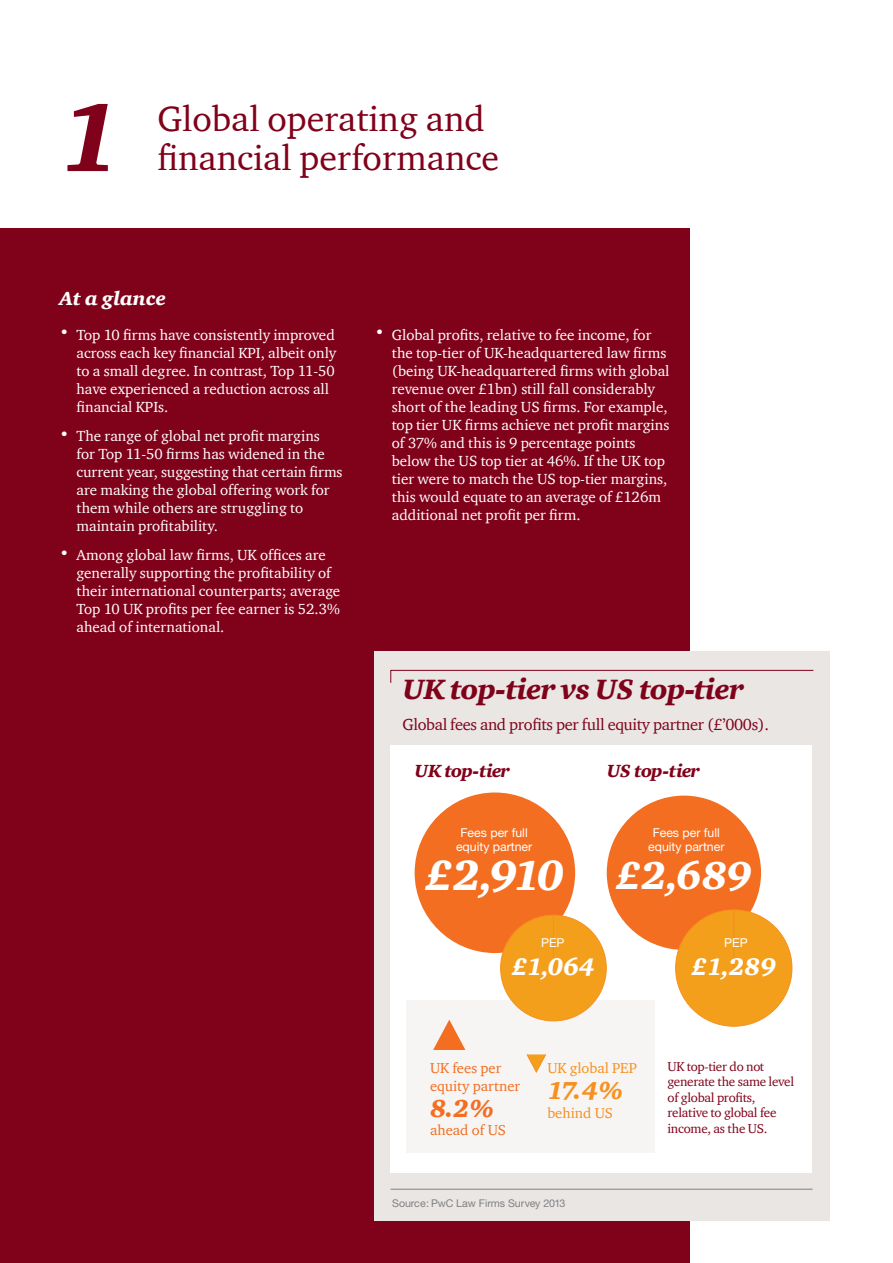
<style>
.page{position:relative;width:893px;height:1263px;background:#fff}
.page>*{position:absolute;margin:0;border:0;box-sizing:border-box;transform-origin:0 0}
.t1{font:italic 900 99px "ITC Charter Com";color:#80021a}
.t2{font:italic 900 43.35px "ITC Charter Com";color:#fff}
.t3{font:36px "ITC Charter Com";color:#80021a}
.t4{font:italic 900 28.65px "ITC Charter Com";letter-spacing:-.02em;color:#80021a}
.t5{font:italic 900 25.2px "ITC Charter Com";color:#f7901e}
.t6{font:italic 900 25.2px "ITC Charter Com";color:#f36e21}
.t7{font:italic 900 24.6px "ITC Charter Com";color:#fff}
.t8{font:italic 900 19.5px "ITC Charter Com";color:#fff}
.t9{font:italic 900 18px "ITC Charter Com";letter-spacing:-.035em;color:#80021a}
.t10{font:16.35px "ITC Charter Com";letter-spacing:-.02em;color:#80021a}
.t11{font:15px/18px "ITC Charter Com";color:#fff}
.t12{font:14.7px/18px "ITC Charter Com";color:#f36e21}
.t13{font:14.7px "ITC Charter Com";color:#f7901e}
.t14{font:13.05px/15.6px "ITC Charter Com";letter-spacing:-.02em;color:#80021a}
.t15{font:12.3px/14.4px "Helvetica Neue";color:#fff;text-align:center}
.t16{font:10.65px "Helvetica Neue";color:#808184}
.s1{font-size:16.5px}
.s2{font-size:39.9px}
</style>
<div class="page">
<div style="left:0;top:228px;width:690px;height:1035px;background:#80021a"></div>
<div style="left:374px;top:651px;width:455px;height:569px;background:#e9e6e4"></div>
<hr style="left:391px;top:1189px;width:422px;height:1px;background:#808184">
<div style="left:390px;top:745px;width:422px;height:428px;background:#fff"></div>
<svg style="left:390px;top:670px;width:424px;height:13px"></svg>
<div style="left:407px;top:1000px;width:248px;height:153px;background:#f6f5f4"></div>
<svg style="left:433px;top:1020px;width:32px;height:30px"></svg>
<svg style="left:526px;top:1054px;width:20px;height:19px"></svg>
<div style="left:415px;top:792px;width:160px;height:161px;background:#f36e21;border-radius:80px"></div>
<div style="left:607px;top:796px;width:154px;height:154px;background:#f36e21;border-radius:77px"></div>
<div style="left:501px;top:915px;width:105px;height:106px;background:#f39f1c;border-radius:53px"></div>
<div style="left:676px;top:910px;width:116px;height:116px;background:#f39f1c;border-radius:58px"></div>
<h1 class="t1" style="left:60px;top:77px;width:65px">1</h1>
<h3 class="t3" style="left:157px;top:97px;width:329px">Global operating and</h3>
<h3 class="t3" style="left:157px;top:136px;width:343px">financial performance</h3>
<h3 class="t8" style="left:60px;top:286px;width:108px">At a glance</h3>
<p class="t11" style="left:77px;top:325px;width:261px;text-indent:-17px"><span class="s1">•</span> Top 10 firms have consistently improved across each key financial KPI, albeit only to a small degree. In contrast, Top 11-50 have experienced a reduction across all financial KPIs.</p>
<p class="t11" style="left:77px;top:426px;width:268px;text-indent:-17px"><span class="s1">•</span> The range of global net profit margins<br>for Top 11-50 firms has widened in the current year, suggesting that certain firms are making the global offering work for them while others are struggling to maintain profitability.</p>
<p class="t11" style="left:77px;top:546px;width:265px;text-indent:-17px"><span class="s1">•</span> Among global law firms, UK offices are generally supporting the profitability of their international counterparts; average Top 10 UK profits per fee earner is 52.3% ahead of international.</p>
<p class="t11" style="left:392px;top:325px;width:279px;text-indent:-17px"><span class="s1">•</span> Global profits, relative to fee income, for the top-tier of UK-headquartered law firms (being UK-headquartered firms with global revenue over £1bn) still fall considerably short of the leading US firms. For example, top tier UK firms achieve net profit margins of 37% and this is 9 percentage points below the US top tier at 46%. If the UK top tier were to match the US top-tier margins, this would equate to an average of £126m additional net profit per firm.</p>
<h3 class="t4" style="left:402px;top:671px;width:343px">UK top-tier vs US top-tier</h3>
<p class="t10" style="left:402px;top:714px;width:368px">Global fees and profits per full equity partner (£’000s).</p>
<p class="t9" style="left:415px;top:759px;width:97px">UK top-tier</p>
<p class="t9" style="left:607px;top:759px;width:95px">US top-tier</p>
<p class="t15" style="left:456px;top:825px;width:78px">Fees per full equity partner</p>
<p class="t15" style="left:648px;top:825px;width:78px">Fees per full equity partner</p>
<h2 class="t2" style="left:425px;top:848px;width:328px">£2,910 <span class="s2">£2,689</span></h2>
<p class="t15" style="left:541px;top:936px;width:25px">PEP</p>
<p class="t15" style="left:724px;top:936px;width:25px">PEP</p>
<h3 class="t7" style="left:512px;top:952px;width:85px">£1,064</h3>
<h3 class="t7" style="left:691px;top:952px;width:86px">£1,289</h3>
<p class="t12" style="left:430px;top:1059px;width:92px">UK fees per equity partner</p>
<h3 class="t6" style="left:430px;top:1093px;width:66px">8.2%</h3>
<p class="t12" style="left:430px;top:1120px;width:78px">ahead of US</p>
<p class="t13" style="left:547px;top:1059px;width:91px">UK global PEP</p>
<h3 class="t5" style="left:547px;top:1075px;width:77px">17.4%</h3>
<p class="t13" style="left:547px;top:1103px;width:67px">behind US</p>
<p class="t16" style="left:392px;top:1196px;width:175px">Source: PwC Law Firms Survey 2013</p>
<p class="t14" style="left:668px;top:1058px;width:128px">UK top-tier do not generate the same level of global profits, relative to global fee income, as the US.</p>
</div>
